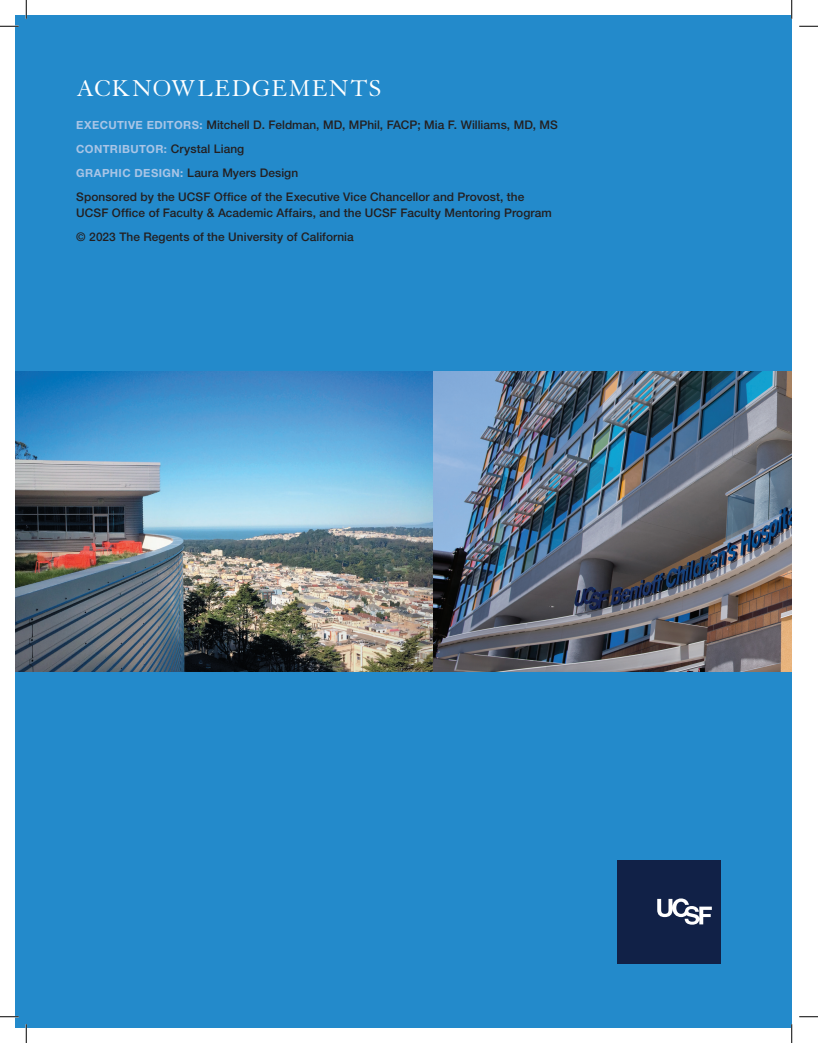
<style>
.page{position:relative;width:818px;height:1043px;background:#fff}
.page>*{position:absolute;margin:0;border:0;box-sizing:border-box;transform-origin:0 0}
.Hed-Section{font:25px "Granjon LT Std";letter-spacing:.055em;color:#fff}
.BODY{font:500 11.88px/16.2px "Helvetica Neue LT Std";letter-spacing:.005em;color:#231f20}
.BODY-2{font:700 11.25px "Helvetica Neue LT Std";letter-spacing:.03em;color:#a9c5e6}
.s1{font-weight:700;font-size:11.25px;color:#a9c5e6}
.s2{font-weight:500;font-size:11.88px;color:#231f20}
</style>
<div class="page">
<div style="left:15px;top:15px;width:776px;height:1013px;background:#238acb"></div>
<img style="left:15px;top:371px;width:418px;height:300px">
<img style="left:433px;top:371px;width:358px;height:300px">
<div style="left:616px;top:860px;width:104px;height:104px;background:#112147"></div>
<svg style="left:657px;top:898px;width:54px;height:26px"></svg>
<svg style="left:0;top:25px;width:19px;height:2px"></svg>
<svg style="left:799px;top:25px;width:19px;height:2px"></svg>
<svg style="left:0;top:1016px;width:19px;height:1px"></svg>
<svg style="left:799px;top:1016px;width:19px;height:1px"></svg>
<svg style="left:25px;top:0;width:2px;height:19px"></svg>
<svg style="left:25px;top:1024px;width:2px;height:18px"></svg>
<svg style="left:790px;top:0;width:2px;height:19px"></svg>
<svg style="left:790px;top:1024px;width:2px;height:18px"></svg>
<p class="Hed-Section" style="left:76px;top:75px;width:306px">ACKNOWLEDGEMENTS</p>
<p class="BODY" style="left:76px;top:117px;width:483px"><span class="s1">EXECUTIVE EDITORS:</span> Mitchell D. Feldman, MD, MPhil, FACP; Mia F. Williams, MD, MS</p>
<p class="BODY-2" style="left:76px;top:142px;width:169px">CONTRIBUTOR: <span class="s2">Crystal Liang</span></p>
<p class="BODY" style="left:76px;top:164px;width:223px"><span class="s1">GRAPHIC DESIGN:</span> Laura Myers Design</p>
<p class="BODY" style="left:76px;top:188px;width:477px">Sponsored by the UCSF Office of the Executive Vice Chancellor and Provost, the<br>UCSF Office of Faculty &amp; Academic Affairs, and the UCSF Faculty Mentoring Program</p>
<p class="BODY" style="left:76px;top:228px;width:279px">© 2023 The Regents of the University of California</p>
</div>
